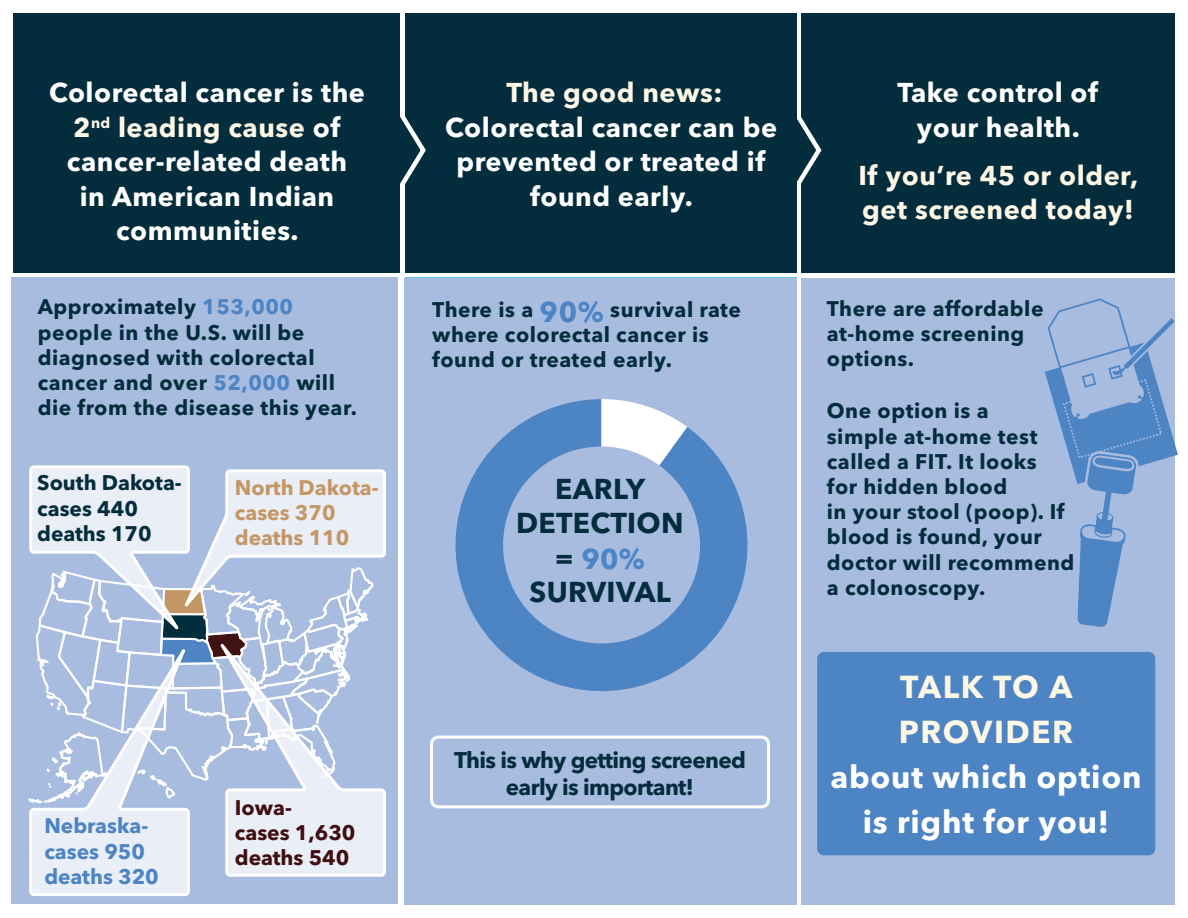
<style>
.page{position:relative;width:1188px;height:918px;background:#fff}
.page>*{position:absolute;margin:0;border:0;box-sizing:border-box;transform-origin:0 0}
.H2_Special_Box_02{font:700 31.5px/45px "Avenir Next LT Pro";letter-spacing:.025em;color:#fff;text-align:center}
.H2_Early_Dection{font:700 28.5px/35px "Avenir Next LT Pro";letter-spacing:.01em;color:#032d3d;text-align:center}
.t1{font:700 27px/34.5px "Avenir Next LT Pro";letter-spacing:.02em;color:#fff;text-align:center}
.t2{font:700 27px/34.5px "Avenir Next LT Pro";letter-spacing:.02em;color:#fef7e5}
.h2_aLL_AROUND_bOX{font:700 22.5px/27px "Avenir Next LT Pro";letter-spacing:-.03em;color:#032d3d;text-align:center}
.Body{font:700 21px/25.2px "Avenir Next LT Pro";letter-spacing:.025em;color:#032d3d}
.Body-2{font:700 21px/25.2px "Avenir Next LT Pro";color:#c49665}
.Body-3{font:700 21px/25.2px "Avenir Next LT Pro";color:#032d3d}
.Body-4{font:700 21px/25.2px "Avenir Next LT Pro";color:#4d84c4}
.Body-5{font:700 21px/25.2px "Avenir Next LT Pro";color:#3f0e10}
.s1{color:#fef7e5}
.s2{color:#4d84c4}
.s3{font-size:28.5px;color:#4d84c4}
</style>
<div class="page">
<div style="left:801px;top:278px;width:373px;height:626px;background:#a8bce0"></div>
<div style="left:817px;top:652px;width:338px;height:203px;background:#4d84c4;border-radius:7px"></div>
<div style="left:11px;top:277px;width:387px;height:627px;background:#a8bce0"></div>
<div style="left:404px;top:278px;width:392px;height:626px;background:#a8bce0"></div>
<div style="left:801px;top:14px;width:373px;height:259px;background:#032d3d"></div>
<svg style="left:797px;top:117px;width:25px;height:67px"></svg>
<div style="left:405px;top:14px;width:392px;height:259px;background:#032d3d"></div>
<svg style="left:400px;top:116px;width:26px;height:68px"></svg>
<div style="left:14px;top:14px;width:386px;height:259px;background:#032d3d"></div>
<div style="left:430px;top:736px;width:340px;height:72px;border:3px solid #fff;border-radius:7px"></div>
<svg style="left:1045px;top:299px;width:133px;height:333px"></svg>
<svg style="left:455px;top:399px;width:293px;height:293px"></svg>
<svg style="left:601px;top:399px;width:86px;height:66px"></svg>
<svg style="left:28px;top:465px;width:418px;height:440px"></svg>
<h2 class="t1" style="left:49px;top:76px;width:317px">Colorectal cancer is the<br><span class="s1">2</span><sup>nd</sup> <span class="s1">leading cause</span> of cancer-related death<br>in American Indian communities.</h2>
<h2 class="t1" style="left:445px;top:76px;width:333px"><span class="s1">The good news:<br></span>Colorectal cancer can be prevented or treated if found early.</h2>
<h2 class="t1" style="left:897px;top:76px;width:202px">Take control of your health.</h2>
<h2 class="t2" style="left:858px;top:158px;width:281px">If you’re 45 or older, get screened today!</h2>
<p class="Body" style="left:38px;top:294px;width:321px">Approximately <span class="s2">153,000 </span>people in the U.S. will be diagnosed with colorectal cancer and over <span class="s2">52,000</span> will die from the disease this year.</p>
<p class="Body" style="left:827px;top:296px;width:218px">There are affordable at-home screening options.</p>
<p class="Body" style="left:432px;top:297px;width:310px">There is a <span class="s3">90%</span> survival rate where colorectal cancer is found or treated early.</p>
<p class="Body" style="left:827px;top:398px;width:249px">One option is a<br>simple at-home test called a FIT. It looks<br>for hidden blood<br>in your stool (poop). If blood is found, your doctor will recommend a colonoscopy.</p>
<p class="Body-3" style="left:37px;top:470px;width:146px">South Dakota&shy;cases 440 deaths 170</p>
<p class="Body-2" style="left:235px;top:475px;width:145px">North Dakota&shy;cases 370 deaths 110</p>
<p class="H2_Early_Dection" style="left:516px;top:472px;width:169px">EARLY<br>DETECTION = <span class="s2">90%</span></p>
<p class="H2_Early_Dection" style="left:530px;top:574px;width:143px">SURVIVAL</p>
<p class="Body-4" style="left:44px;top:813px;width:116px">Nebraska&shy;cases 950 deaths 320</p>
<p class="Body-5" style="left:235px;top:795px;width:122px">Iowa-<br>cases 1,630 deaths 540</p>
<p class="h2_aLL_AROUND_bOX" style="left:454px;top:746px;width:293px">This is why getting screened early is important!</p>
<p class="H2_Special_Box_02" style="left:830px;top:664px;width:313px"><span class="s1">TALK TO A<br>PROVIDER<br></span>about which option is right for you!</p>
</div>
